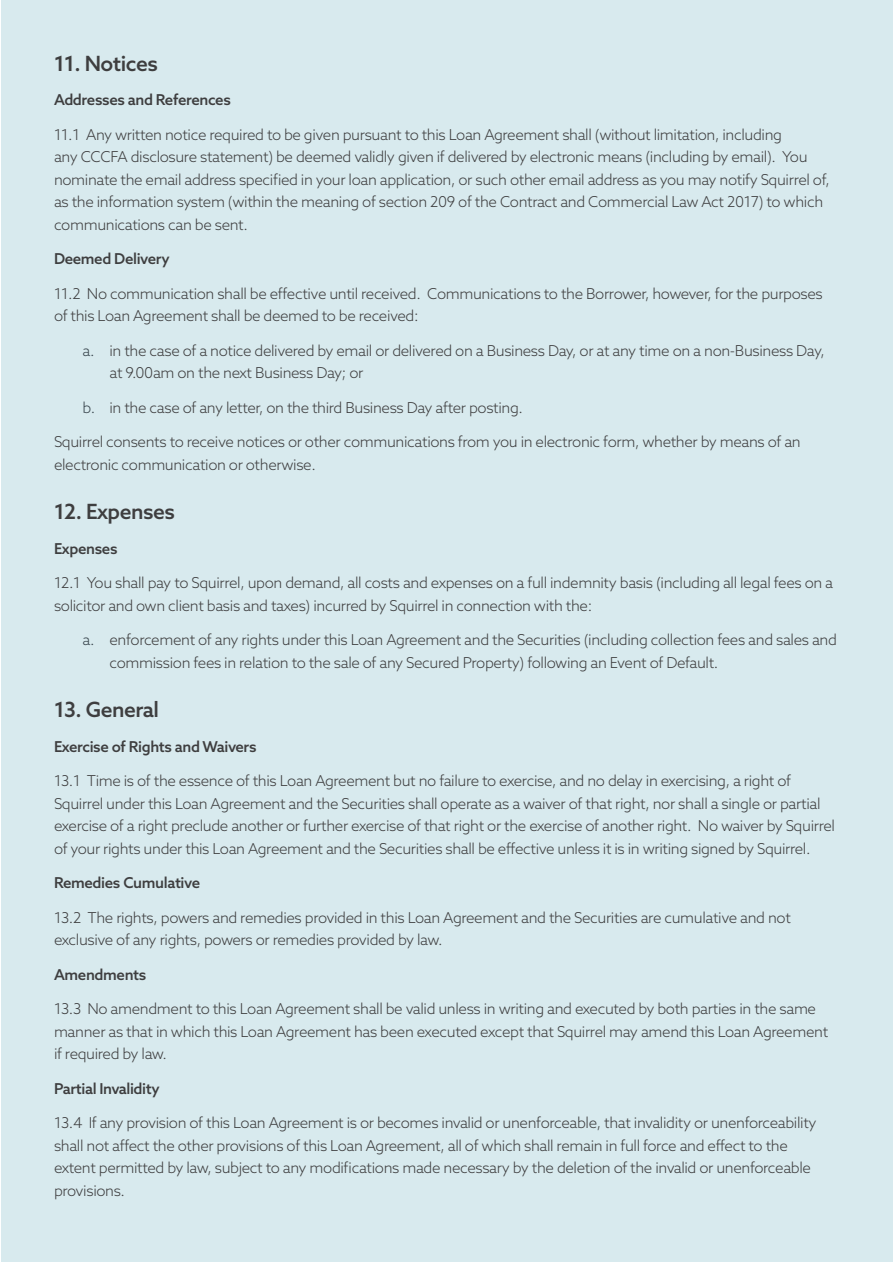
<style>
.page{position:relative;width:893px;height:1263px;background:#fff}
.page>*{position:absolute;margin:0;border:0;box-sizing:border-box;transform-origin:0 0}
.t1{font:500 21px "Azo Sans";letter-spacing:-.025em;color:#3e3e3f}
.t2{font:300 15px/22.5px "Azo Sans";letter-spacing:-.025em;color:#3e3e3f}
.t3{font:500 15px "Azo Sans";letter-spacing:-.025em;color:#3e3e3f}
.s1{color:#38454d}
</style>
<div class="page">
<div style="left:1px;top:1px;width:891px;height:1261px;background:#d8eaee"></div>
<p class="t1" style="left:54px;top:49px;width:105px">11. Notices</p>
<p class="t3" style="left:54px;top:90px;width:178px">Addresses and References</p>
<p class="t2" style="left:54px;top:123px;width:778px">11.1 Any written notice required to be given pursuant to this Loan Agreement shall (without limitation, including<br>any CCCFA disclosure statement) be deemed validly given if delivered by electronic means (including by email). You nominate the email address specified in your loan application, or such other email address as you may notify Squirrel of, as the information system (within the meaning of section 209 of the Contract and Commercial Law Act 2017) to which communications can be sent.</p>
<p class="t3" style="left:54px;top:249px;width:117px">Deemed Delivery</p>
<p class="t2" style="left:54px;top:282px;width:770px">11.2 No communication shall be effective until received. Communications to the Borrower, however, for the purposes of this Loan Agreement shall be deemed to be received:</p>
<p class="t2" style="left:110px;top:339px;width:717px;text-indent:-27px"><span class="s1">a.</span> in the case of a notice delivered by email or delivered on a Business Day, or at any time on a non-Business Day, at 9.00am on the next Business Day; or</p>
<p class="t2" style="left:82px;top:396px;width:442px"><span class="s1">b.</span> in the case of any letter, on the third Business Day after posting.</p>
<p class="t2" style="left:54px;top:430px;width:748px">Squirrel consents to receive notices or other communications from you in electronic form, whether by means of an electronic communication or otherwise.</p>
<p class="t1" style="left:54px;top:498px;width:123px">12. Expenses</p>
<p class="t3" style="left:54px;top:538px;width:65px">Expenses</p>
<p class="t2" style="left:54px;top:571px;width:781px">12.1 You shall pay to Squirrel, upon demand, all costs and expenses on a full indemnity basis (including all legal fees on a solicitor and own client basis and taxes) incurred by Squirrel in connection with the:</p>
<p class="t2" style="left:110px;top:628px;width:729px;text-indent:-27px"><span class="s1">a.</span> enforcement of any rights under this Loan Agreement and the Securities (including collection fees and sales and commission fees in relation to the sale of any Secured Property) following an Event of Default.</p>
<p class="t1" style="left:54px;top:696px;width:106px">13. General</p>
<p class="t3" style="left:54px;top:736px;width:204px">Exercise of Rights and Waivers</p>
<p class="t2" style="left:54px;top:769px;width:782px">13.1 Time is of the essence of this Loan Agreement but no failure to exercise, and no delay in exercising, a right of Squirrel under this Loan Agreement and the Securities shall operate as a waiver of that right, nor shall a single or partial exercise of a right preclude another or further exercise of that right or the exercise of another right. No waiver by Squirrel of your rights under this Loan Agreement and the Securities shall be effective unless it is in writing signed by Squirrel.</p>
<p class="t3" style="left:54px;top:873px;width:148px">Remedies Cumulative</p>
<p class="t2" style="left:54px;top:906px;width:738px">13.2 The rights, powers and remedies provided in this Loan Agreement and the Securities are cumulative and not exclusive of any rights, powers or remedies provided by law.</p>
<p class="t3" style="left:54px;top:964px;width:94px">Amendments</p>
<p class="t2" style="left:54px;top:997px;width:776px">13.3 No amendment to this Loan Agreement shall be valid unless in writing and executed by both parties in the same manner as that in which this Loan Agreement has been executed except that Squirrel may amend this Loan Agreement if required by law.</p>
<p class="t3" style="left:54px;top:1078px;width:107px">Partial Invalidity</p>
<p class="t2" style="left:54px;top:1111px;width:764px">13.4 If any provision of this Loan Agreement is or becomes invalid or unenforceable, that invalidity or unenforceability shall not affect the other provisions of this Loan Agreement, all of which shall remain in full force and effect to the extent permitted by law, subject to any modifications made necessary by the deletion of the invalid or unenforceable provisions.</p>
</div>
